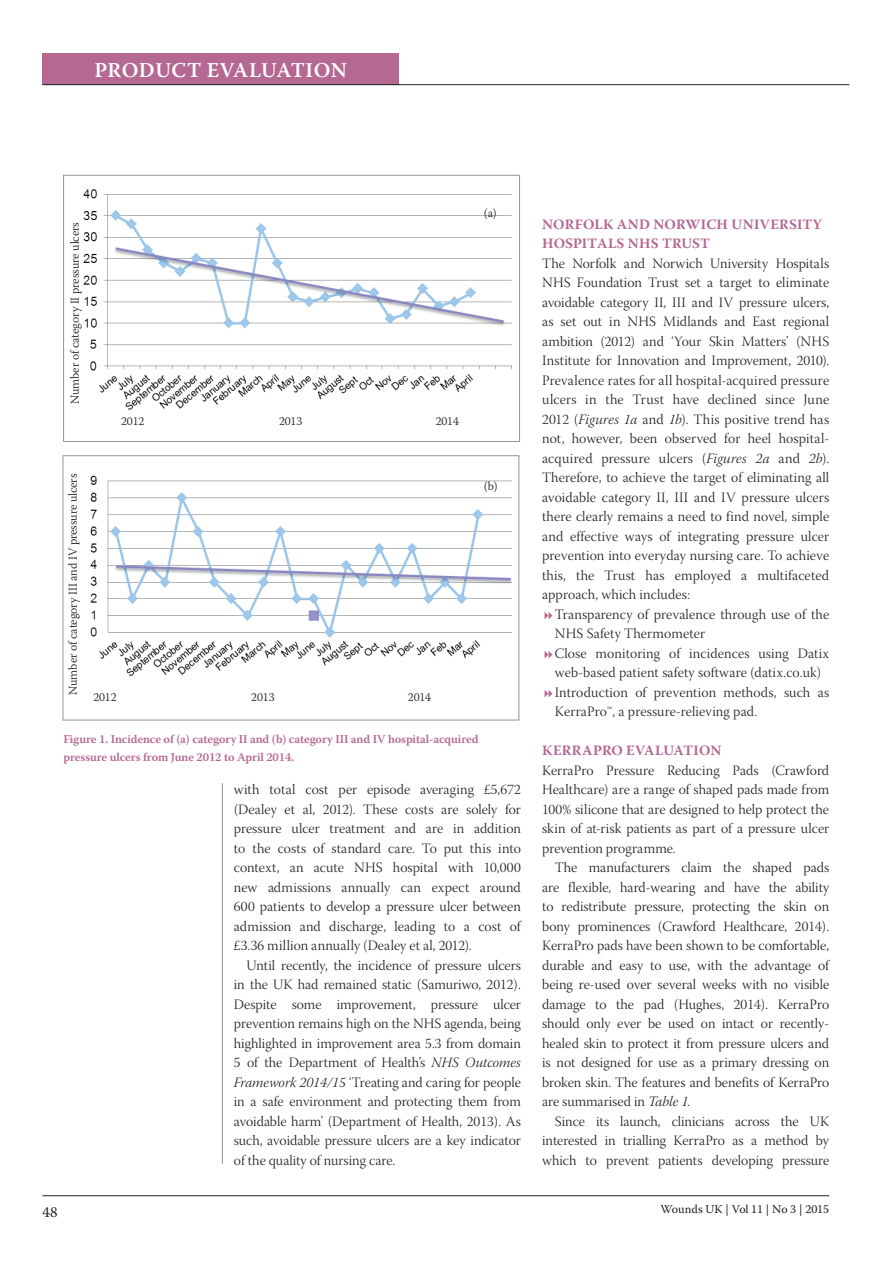
<style>
.page{position:relative;width:893px;height:1263px;background:#fff}
.page>*{position:absolute;margin:0;border:0;box-sizing:border-box;transform-origin:0 0}
.t1{font:600 21px "Warnock Pro";letter-spacing:.02em;color:#fff}
.t2{font:15px "Warnock Pro";color:#231f20}
.t3{font:14.25px/19.5px "Warnock Pro Light Subh";letter-spacing:.005em;color:#231f20;text-align:justify}
.t4{font:700 14.25px/19.5px "Warnock Pro";letter-spacing:.015em;color:#b56891}
.t5{font:600 12px/18px "Warnock Pro";letter-spacing:-.01em;color:#b56891}
.t6{font:300 12px "Warnock Pro";letter-spacing:-.01em;color:#231f20}
.t7{font:12px "Warnock Pro";letter-spacing:-.005em;color:#231f20}
.s1{font-family:"Warnock Pro Light It Subh"}
</style>
<div class="page">
<hr style="left:43px;top:1195px;width:786px;height:1px;background:#231f20">
<hr style="left:222px;top:783px;width:1px;height:380px;background:#939598">
<div style="left:43px;top:53px;width:356px;height:32px;background:#b56891"></div>
<hr style="left:43px;top:84px;width:806px;height:1px;background:#231f20">
<div style="left:63px;top:175px;width:457px;height:267px;border:1px solid #939598"></div>
<img style="left:83px;top:189px;width:429px;height:221px">
<div style="left:63px;top:455px;width:456px;height:265px;border:1px solid #939598"></div>
<img style="left:90px;top:475px;width:421px;height:201px">
<h1 class="t1" style="left:94px;top:57px;width:254px">PRODUCT EVALUATION</h1>
<p class="t6" style="left:68px;top:404px;width:183px;rotate:-90deg">Number of category II pressure ulcers</p>
<p class="t6" style="left:121px;top:414px;width:25px">2012</p>
<p class="t6" style="left:279px;top:414px;width:25px">2013</p>
<p class="t6" style="left:436px;top:413px;width:25px">2014</p>
<p class="t6" style="left:66px;top:695px;width:223px;rotate:-90deg">Number of category III and IV pressure ulcers</p>
<p class="t6" style="left:93px;top:690px;width:25px">2012</p>
<p class="t6" style="left:251px;top:690px;width:25px">2013</p>
<p class="t6" style="left:408px;top:690px;width:25px">2014</p>
<p class="t6" style="left:484px;top:206px;width:14px">(a)</p>
<p class="t6" style="left:484px;top:479px;width:15px">(b)</p>
<p class="t5" style="left:64px;top:730px;width:417px">Figure 1. Incidence of (a) category II and (b) category III and IV hospital-acquired pressure ulcers from June 2012 to April 2014.</p>
<p class="t2" style="left:43px;top:1203px;width:17px">48</p>
<p class="t3" style="left:234px;top:782px;width:289px">with total cost per episode averaging £5,672 (Dealey et al, 2012). These costs are solely for pressure ulcer treatment and are in addition to the costs of standard care. To put this into context, an acute NHS hospital with 10,000 new admissions annually can expect around 600 patients to develop a pressure ulcer between admission and discharge, leading to a cost of £3.36 million annually (Dealey et al, 2012).</p>
<p class="t3" style="left:234px;top:957px;width:289px;text-indent:13px">Until recently, the incidence of pressure ulcers in the UK had remained static (Samuriwo, 2012).<br>Despite some improvement, pressure ulcer prevention remains high on the NHS agenda, being highlighted in improvement area 5.3 from domain 5 of the Department of Health’s <span class="s1">NHS Outcomes Framework 2014/15</span> ‘Treating and caring for people in a safe environment and protecting them from avoidable harm’ (Department of Health, 2013). As such, avoidable pressure ulcers are a key indicator of the quality of nursing care.</p>
<p class="t4" style="left:542px;top:214px;width:282px">NORFOLK AND NORWICH UNIVERSITY<br>HOSPITALS NHS TRUST</p>
<p class="t3" style="left:542px;top:255px;width:289px">The Norfolk and Norwich University Hospitals NHS Foundation Trust set a target to eliminate avoidable category II, III and IV pressure ulcers, as set out in NHS Midlands and East regional ambition (2012) and ‘Your Skin Matters’ (NHS Institute for Innovation and Improvement, 2010).<br>Prevalence rates for all hospital-acquired pressure ulcers in the Trust have declined since June 2012 (<span class="s1">Figures 1a</span> and <span class="s1">1b</span>). This positive trend has not, however, been observed for heel hospital&shy;acquired pressure ulcers (<span class="s1">Figures 2a</span> and <span class="s1">2b</span>).<br>Therefore, to achieve the target of eliminating all avoidable category II, III and IV pressure ulcers there clearly remains a need to find novel, simple and effective ways of integrating pressure ulcer prevention into everyday nursing care. To achieve this, the Trust has employed a multifaceted approach, which includes:</p>
<p class="t3" style="left:555px;top:606px;width:276px;text-align:left">Transparency of prevalence through use of the NHS Safety Thermometer<br>Close monitoring of incidences using Datix web-based patient safety software (datix.co.uk)<br>Introduction of prevention methods, such as KerraPro™, a pressure-relieving pad.</p>
<p class="t4" style="left:542px;top:741px;width:181px">KERRAPRO EVALUATION</p>
<p class="t3" style="left:542px;top:762px;width:289px">KerraPro Pressure Reducing Pads (Crawford Healthcare) are a range of shaped pads made from 100% silicone that are designed to help protect the skin of at-risk patients as part of a pressure ulcer prevention programme.</p>
<p class="t3" style="left:542px;top:859px;width:289px;text-indent:13px">The manufacturers claim the shaped pads are flexible, hard-wearing and have the ability to redistribute pressure, protecting the skin on bony prominences (Crawford Healthcare, 2014).<br>KerraPro pads have been shown to be comfortable, durable and easy to use, with the advantage of being re-used over several weeks with no visible damage to the pad (Hughes, 2014). KerraPro should only ever be used on intact or recently&shy;healed skin to protect it from pressure ulcers and is not designed for use as a primary dressing on broken skin. The features and benefits of KerraPro are summarised in <span class="s1">Table 1.</span></p>
<p class="t3" style="left:542px;top:1113px;width:289px;text-indent:13px">Since its launch, clinicians across the UK interested in trialling KerraPro as a method by which to prevent patients developing pressure</p>
<p class="t7" style="left:660px;top:1202px;width:170px">Wounds UK | Vol 11 | No 3 | 2015</p>
</div>
